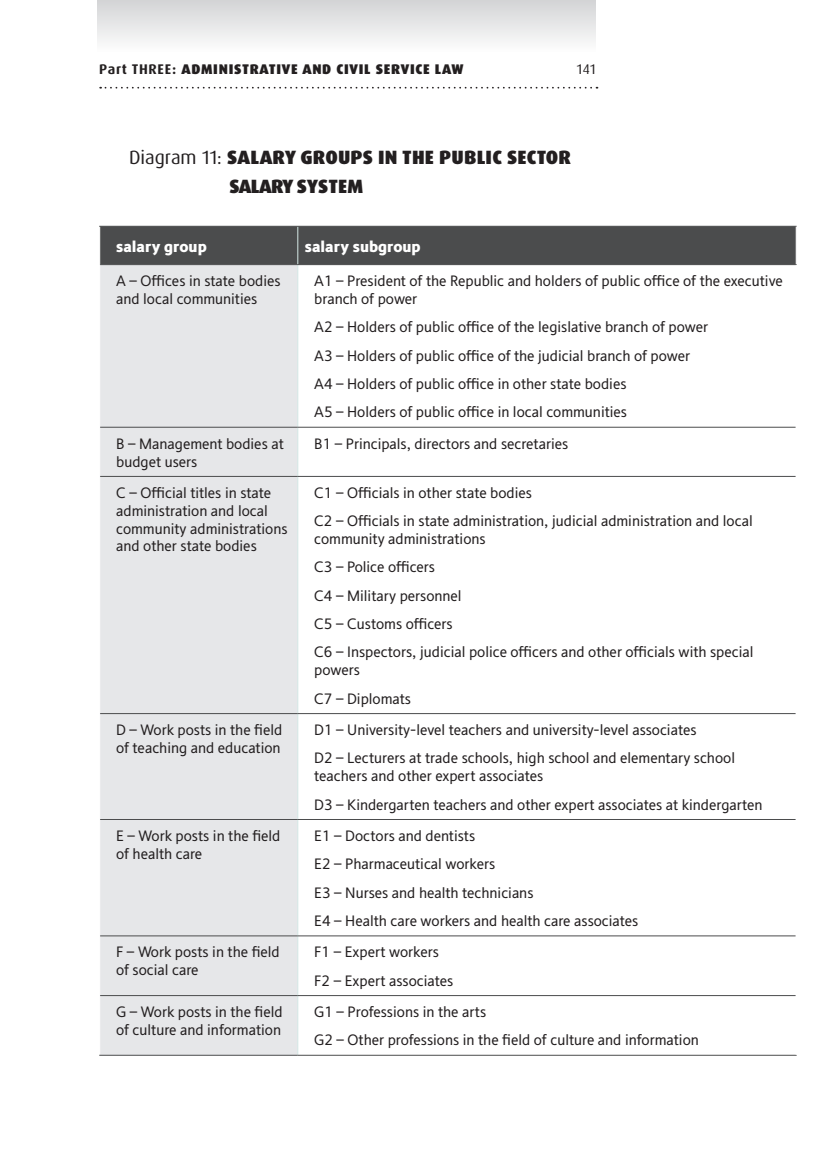
<style>
.page{position:relative;width:819px;height:1166px;background:#fff}
.page>*{position:absolute;margin:0;border:0;box-sizing:border-box;transform-origin:0 0}
.t1{font:900 19.25px/29.1px "Dax Pro";letter-spacing:.01em;color:#231f20}
.t2{font:700 15.75px "Conamore";color:#fff}
.t3{font:14.88px/28.3px "Conamore";color:#231f20}
.t4{font:900 14px "Dax Pro";letter-spacing:.05em;color:#231f20}
.t5{font:14px "Dax Pro";color:#231f20}
.s1{font-weight:700}
.s2{font-weight:400}
</style>
<div class="page">
<div style="left:97px;top:0;width:498px;height:52px;background:linear-gradient(to bottom,#d3d4d5,#fcfdfc)"></div>
<svg style="left:100px;top:87px;width:497px;height:2px"></svg>
<div style="left:100px;top:227px;width:695px;height:37px;background:#4b4c4d"></div>
<div style="left:100px;top:265px;width:197px;height:790px;background:#e6e7e9"></div>
<hr style="left:297px;top:227px;width:1px;height:37px;background:#d4e8e5">
<hr style="left:297px;top:265px;width:1px;height:162px;background:#d4e8e5">
<hr style="left:297px;top:428px;width:1px;height:48px;background:#d4e8e5">
<hr style="left:297px;top:477px;width:1px;height:236px;background:#d4e8e5">
<hr style="left:297px;top:714px;width:1px;height:105px;background:#d4e8e5">
<hr style="left:297px;top:820px;width:1px;height:115px;background:#d4e8e5">
<hr style="left:297px;top:936px;width:1px;height:59px;background:#d4e8e5">
<hr style="left:297px;top:996px;width:1px;height:59px;background:#d4e8e5">
<hr style="left:99px;top:226px;width:199px;height:1px;background:#4b4c4d">
<hr style="left:298px;top:226px;width:498px;height:1px;background:#4b4c4d">
<hr style="left:100px;top:264px;width:198px;height:1px;background:#4b4c4d">
<hr style="left:298px;top:264px;width:498px;height:1px;background:#4b4c4d">
<hr style="left:100px;top:427px;width:198px;height:1px;background:#4b4c4d">
<hr style="left:298px;top:427px;width:497px;height:1px;background:#4b4c4d">
<hr style="left:100px;top:476px;width:198px;height:1px;background:#4b4c4d">
<hr style="left:298px;top:476px;width:497px;height:1px;background:#4b4c4d">
<hr style="left:100px;top:713px;width:198px;height:1px;background:#4b4c4d">
<hr style="left:298px;top:713px;width:497px;height:1px;background:#4b4c4d">
<hr style="left:100px;top:819px;width:198px;height:1px;background:#4b4c4d">
<hr style="left:298px;top:819px;width:497px;height:1px;background:#4b4c4d">
<hr style="left:100px;top:935px;width:198px;height:1px;background:#4b4c4d">
<hr style="left:298px;top:935px;width:497px;height:1px;background:#4b4c4d">
<hr style="left:100px;top:995px;width:198px;height:1px;background:#4b4c4d">
<hr style="left:298px;top:995px;width:497px;height:1px;background:#4b4c4d">
<hr style="left:99px;top:1055px;width:199px;height:1px;background:#4b4c4d">
<hr style="left:298px;top:1055px;width:498px;height:1px;background:#4b4c4d">
<p class="t4" style="left:99px;top:60px;width:366px"><span class="s1">Part THREE:</span> ADMINISTRATIVE AND CIVIL SERVICE LAW</p>
<p class="t5" style="left:577px;top:60px;width:20px">141</p>
<p class="t1" style="left:229px;top:143px;width:343px;text-indent:-100px"><span class="s2">Diagram 11:</span> SALARY GROUPS IN THE PUBLIC SECTOR<br>SALARY SYSTEM</p>
<p class="t2" style="left:116px;top:236px;width:92px">salary group</p>
<p class="t2" style="left:305px;top:236px;width:117px">salary subgroup</p>
<p class="t3" style="left:116px;top:272px;width:166px;line-height:17.8px">A – Offices in state bodies and local communities</p>
<p class="t3" style="left:314px;top:272px;width:470px;line-height:17.8px">A1 – President of the Republic and holders of public office of the executive branch of power</p>
<p class="t3" style="left:314px;top:313px;width:395px">A2 – Holders of public office of the legislative branch of power A3 – Holders of public office of the judicial branch of power A4 – Holders of public office in other state bodies<br>A5 – Holders of public office in local communities</p>
<p class="t3" style="left:116px;top:434px;width:169px;line-height:17.8px">B – Management bodies at budget users</p>
<p class="t3" style="left:314px;top:429px;width:255px">B1 – Principals, directors and secretaries</p>
<p class="t3" style="left:116px;top:483px;width:173px;line-height:17.8px">C – Official titles in state administration and local community administrations and other state bodies</p>
<p class="t3" style="left:314px;top:478px;width:440px">C1 – Officials in other state bodies<br>C2 – Officials in state administration, judicial administration and local</p>
<p class="t3" style="left:314px;top:524px;width:441px">community administrations<br>C3 – Police officers<br>C4 – Military personnel<br>C5 – Customs officers<br>C6 – Inspectors, judicial police officers and other officials with special</p>
<p class="t3" style="left:314px;top:656px;width:98px">powers<br>C7 – Diplomats</p>
<p class="t3" style="left:116px;top:721px;width:168px;line-height:17.8px">D – Work posts in the field of teaching and education</p>
<p class="t3" style="left:314px;top:715px;width:422px">D1 – University-level teachers and university-level associates<br>D2 – Lecturers at trade schools, high school and elementary school</p>
<p class="t3" style="left:314px;top:761px;width:450px">teachers and other expert associates<br>D3 – Kindergarten teachers and other expert associates at kindergarten</p>
<p class="t3" style="left:116px;top:826px;width:166px;line-height:17.8px">E – Work posts in the field of health care</p>
<p class="t3" style="left:314px;top:821px;width:326px">E1 – Doctors and dentists<br>E2 – Pharmaceutical workers<br>E3 – Nurses and health technicians<br>E4 – Health care workers and health care associates</p>
<p class="t3" style="left:116px;top:943px;width:165px;line-height:17.8px">F – Work posts in the field of social care</p>
<p class="t3" style="left:314px;top:938px;width:141px">F1 – Expert workers<br>F2 – Expert associates</p>
<p class="t3" style="left:116px;top:1002px;width:168px;line-height:17.8px">G – Work posts in the field of culture and information</p>
<p class="t3" style="left:314px;top:997px;width:386px">G1 – Professions in the arts<br>G2 – Other professions in the field of culture and information</p>
</div>
